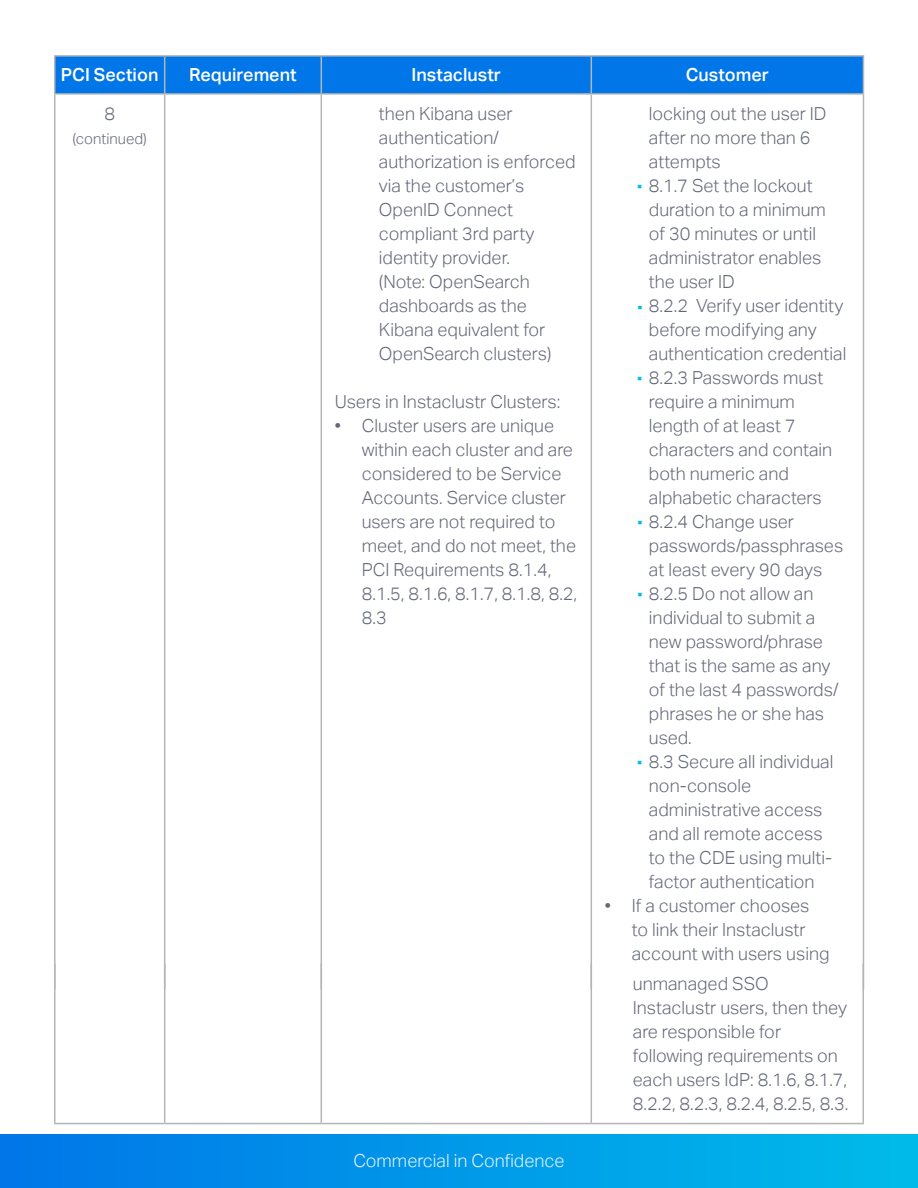
<style>
.page{position:relative;width:918px;height:1188px;background:#fff}
.page>*{position:absolute;margin:0;border:0;box-sizing:border-box;transform-origin:0 0}
.t1{font:300 18px/24px "Aktiv Grotesk";color:#646978}
.t2{font:500 18px "Aktiv Grotesk";color:#fff}
.t3{font:300 18px "Aktiv Grotesk";color:#e7f3ff}
.t4{font:300 15px "Aktiv Grotesk";color:#646978}
</style>
<div class="page">
<div style="left:56px;top:57px;width:807px;height:36px;background:#0076e8"></div>
<hr style="left:54px;top:95px;width:2px;height:898px;background:#b2b6b7">
<hr style="left:164px;top:95px;width:1px;height:898px;background:#b2b6b7">
<hr style="left:321px;top:95px;width:1px;height:898px;background:#b2b6b7">
<hr style="left:591px;top:95px;width:1px;height:898px;background:#b2b6b7">
<hr style="left:863px;top:95px;width:1px;height:898px;background:#b2b6b7">
<hr style="left:54px;top:55px;width:111px;height:2px;background:#b2b6b7">
<hr style="left:54px;top:57px;width:2px;height:36px;background:#b2b6b7">
<hr style="left:165px;top:55px;width:156px;height:2px;background:#b2b6b7">
<hr style="left:164px;top:57px;width:1px;height:36px;background:#b2b6b7">
<hr style="left:321px;top:55px;width:270px;height:2px;background:#b2b6b7">
<hr style="left:321px;top:57px;width:1px;height:36px;background:#b2b6b7">
<hr style="left:591px;top:55px;width:273px;height:2px;background:#b2b6b7">
<hr style="left:591px;top:57px;width:1px;height:36px;background:#b2b6b7">
<hr style="left:863px;top:57px;width:1px;height:36px;background:#b2b6b7">
<hr style="left:54px;top:93px;width:111px;height:2px;background:#b2b6b7">
<hr style="left:165px;top:93px;width:156px;height:2px;background:#b2b6b7">
<hr style="left:321px;top:93px;width:270px;height:2px;background:#b2b6b7">
<hr style="left:591px;top:93px;width:273px;height:2px;background:#b2b6b7">
<div style="left:0;top:1134px;width:918px;height:54px;background:linear-gradient(to right,#0076e8,#00bbe9)"></div>
<hr style="left:54px;top:963px;width:2px;height:160px;background:#b2b6b7">
<hr style="left:164px;top:963px;width:1px;height:160px;background:#b2b6b7">
<hr style="left:321px;top:963px;width:1px;height:160px;background:#b2b6b7">
<hr style="left:591px;top:963px;width:1px;height:160px;background:#b2b6b7">
<hr style="left:863px;top:963px;width:1px;height:160px;background:#b2b6b7">
<hr style="left:54px;top:1123px;width:111px;height:1px;background:#b2b6b7">
<hr style="left:165px;top:1123px;width:156px;height:1px;background:#b2b6b7">
<hr style="left:321px;top:1123px;width:270px;height:1px;background:#b2b6b7">
<hr style="left:591px;top:1123px;width:273px;height:1px;background:#b2b6b7">
<p class="t2" style="left:61px;top:65px;width:99px">PCI Section</p>
<p class="t2" style="left:189px;top:65px;width:109px">Requirement</p>
<p class="t2" style="left:412px;top:65px;width:91px">Instaclustr</p>
<p class="t2" style="left:686px;top:65px;width:85px">Customer</p>
<p class="t1" style="left:104px;top:102px;width:12px">8</p>
<p class="t4" style="left:73px;top:130px;width:76px">(continued)</p>
<p class="t1" style="left:379px;top:102px;width:135px">then Kibana user</p>
<p class="t1" style="left:379px;top:126px;width:121px">authentication/</p>
<p class="t1" style="left:379px;top:150px;width:198px">authorization is enforced</p>
<p class="t1" style="left:379px;top:174px;width:147px">via the customer’s</p>
<p class="t1" style="left:379px;top:198px;width:136px">OpenID Connect</p>
<p class="t1" style="left:379px;top:222px;width:157px">compliant 3rd party</p>
<p class="t1" style="left:379px;top:246px;width:133px">identity provider.</p>
<p class="t1" style="left:379px;top:270px;width:152px">(Note: OpenSearch</p>
<p class="t1" style="left:379px;top:294px;width:149px">dashboards as the</p>
<p class="t1" style="left:379px;top:318px;width:168px">Kibana equivalent for</p>
<p class="t1" style="left:379px;top:342px;width:174px">OpenSearch clusters)</p>
<p class="t1" style="left:335px;top:390px;width:227px">Users in Instaclustr Clusters:</p>
<p class="t1" style="left:362px;top:414px;width:217px;text-indent:-27px">• Cluster users are unique within each cluster and are considered to be Service<br>Accounts. Service cluster users are not required to meet, and do not meet, the<br>PCI Requirements 8.1.4,<br>8.1.5, 8.1.6, 8.1.7, 8.1.8, 8.2,<br>8.3</p>
<p class="t1" style="left:649px;top:102px;width:179px">locking out the user ID</p>
<p class="t1" style="left:649px;top:126px;width:163px">after no more than 6</p>
<p class="t1" style="left:649px;top:150px;width:73px">attempts</p>
<p class="t1" style="left:649px;top:174px;width:165px">8.1.7 Set the lockout</p>
<p class="t1" style="left:649px;top:198px;width:179px">duration to a minimum</p>
<p class="t1" style="left:649px;top:222px;width:169px">of 30 minutes or until</p>
<p class="t1" style="left:649px;top:246px;width:174px">administrator enables</p>
<p class="t1" style="left:649px;top:270px;width:87px">the user ID</p>
<p class="t1" style="left:649px;top:294px;width:196px">8.2.2 Verify user identity</p>
<p class="t1" style="left:649px;top:318px;width:169px">before modifying any</p>
<p class="t1" style="left:649px;top:342px;width:199px">authentication credential</p>
<p class="t1" style="left:649px;top:366px;width:176px">8.2.3 Passwords must</p>
<p class="t1" style="left:649px;top:390px;width:147px">require a minimum</p>
<p class="t1" style="left:649px;top:414px;width:148px">length of at least 7</p>
<p class="t1" style="left:649px;top:438px;width:185px">characters and contain</p>
<p class="t1" style="left:649px;top:462px;width:141px">both numeric and</p>
<p class="t1" style="left:649px;top:486px;width:174px">alphabetic characters</p>
<p class="t1" style="left:649px;top:510px;width:146px">8.2.4 Change user</p>
<p class="t1" style="left:649px;top:534px;width:196px">passwords/passphrases</p>
<p class="t1" style="left:649px;top:558px;width:175px">at least every 90 days</p>
<p class="t1" style="left:649px;top:582px;width:166px">8.2.5 Do not allow an</p>
<p class="t1" style="left:649px;top:606px;width:168px">individual to submit a</p>
<p class="t1" style="left:649px;top:630px;width:175px">new password/phrase</p>
<p class="t1" style="left:649px;top:654px;width:183px">that is the same as any</p>
<p class="t1" style="left:649px;top:678px;width:191px">of the last 4 passwords/</p>
<p class="t1" style="left:649px;top:702px;width:177px">phrases he or she has</p>
<p class="t1" style="left:649px;top:726px;width:44px">used.</p>
<p class="t1" style="left:649px;top:750px;width:186px">8.3 Secure all individual</p>
<p class="t1" style="left:649px;top:774px;width:104px">non-console</p>
<p class="t1" style="left:649px;top:798px;width:175px">administrative access</p>
<p class="t1" style="left:649px;top:822px;width:175px">and all remote access</p>
<p class="t1" style="left:649px;top:846px;width:185px">to the CDE using multi-</p>
<p class="t1" style="left:649px;top:870px;width:167px">factor authentication</p>
<p class="t1" style="left:632px;top:894px;width:199px;text-indent:-27px">• If a customer chooses to link their Instaclustr account with users using</p>
<p class="t3" style="left:353px;top:1150px;width:213px">Commercial in Confidence</p>
<p class="t1" style="left:633px;top:972px;width:137px">unmanaged SSO</p>
<p class="t1" style="left:633px;top:996px;width:216px">Instaclustr users, then they</p>
<p class="t1" style="left:633px;top:1020px;width:150px">are responsible for</p>
<p class="t1" style="left:633px;top:1044px;width:207px">following requirements on</p>
<p class="t1" style="left:633px;top:1068px;width:216px">each users IdP: 8.1.6, 8.1.7,</p>
<p class="t1" style="left:633px;top:1092px;width:217px">8.2.2, 8.2.3, 8.2.4, 8.2.5, 8.3.</p>
</div>
